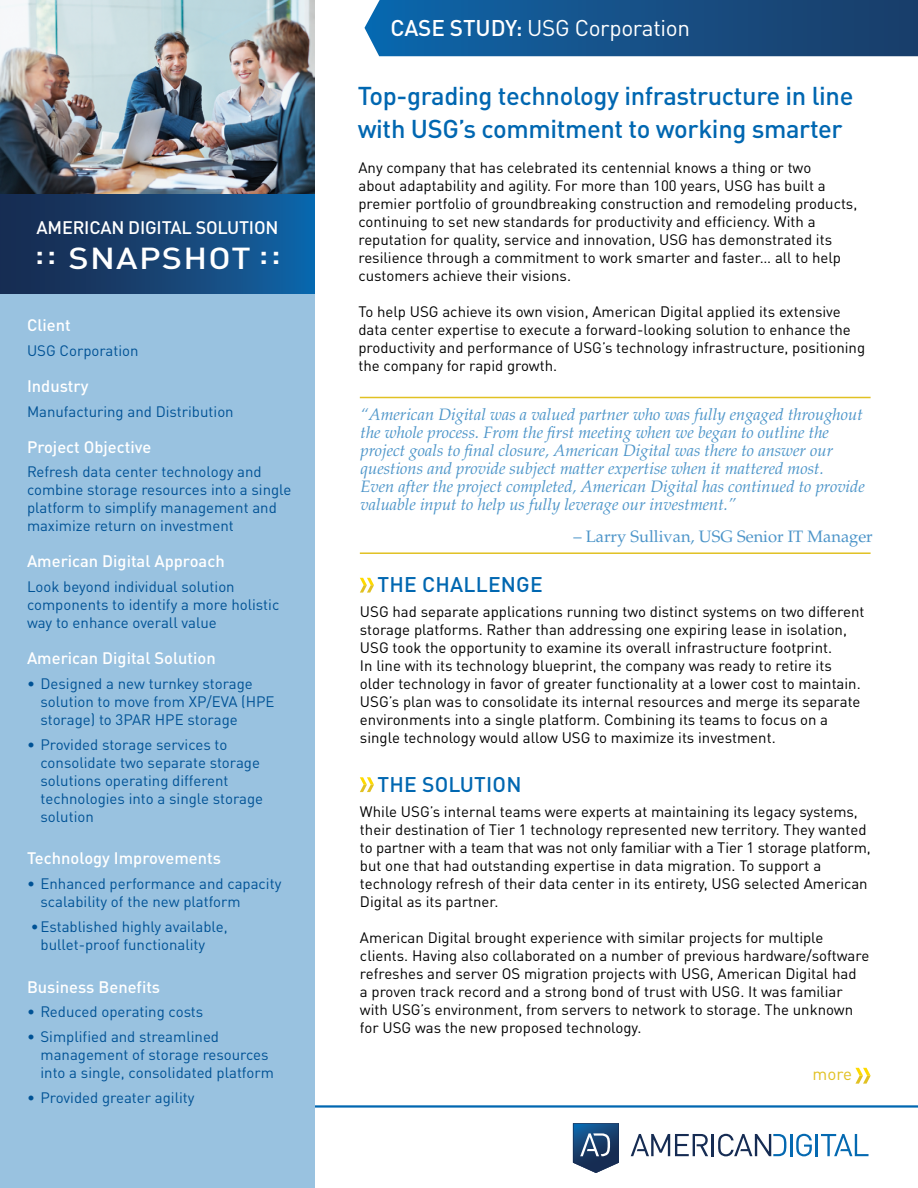
<style>
.page{position:relative;width:918px;height:1188px;background:#fff}
.page>*{position:absolute;margin:0;border:0;box-sizing:border-box;transform-origin:0 0}
.t1{font:500 30px "DINOT";letter-spacing:.035em;color:#fff;scale:1.15 1}
.t2{font:500 25.5px/33px "DINOT";letter-spacing:-.015em;color:#0067b1}
.t3{font:22.5px "DINOT";letter-spacing:-.015em;color:#fff}
.t4{font:500 21px "DINOT";letter-spacing:.01em;color:#0067b1}
.t5{font:500 18px "DINOT";letter-spacing:-.01em;color:#fff}
.t6{font:16.95px "DINOT";color:#e1c123}
.t7{font:italic 16.5px/18px "Palatino LT Pro";color:#4d95c9}
.t8{font:500 16.5px "DINOT";color:#fff}
.t9{font:16.5px "Palatino LT Pro";color:#4d95c9}
.t10{font:15px/18px "DINOT";color:#000}
.t11{font:15px/18px "DINOT";color:#005295}
.s1{font-weight:500}
</style>
<div class="page">
<hr style="left:0;top:1105px;width:918px;height:3px;background:#0067b1">
<svg style="left:360px;top:578px;width:14px;height:15px"></svg>
<div style="left:0;top:0;width:314px;height:1188px;background:#99c2e0"></div>
<svg style="left:364px;top:0;width:554px;height:56px;background:#17538a"></svg>
<hr style="left:360px;top:397px;width:511px;height:1px;background:#e1c123">
<hr style="left:360px;top:552px;width:511px;height:2px;background:#e1c123">
<svg style="left:855px;top:1068px;width:16px;height:16px"></svg>
<svg style="left:360px;top:777px;width:14px;height:15px"></svg>
<hr style="left:712px;top:1134px;width:2px;height:22px;background:#162c53">
<svg style="left:631px;top:1134px;width:77px;height:22px"></svg>
<svg style="left:718px;top:1134px;width:69px;height:22px"></svg>
<hr style="left:790px;top:1134px;width:3px;height:22px;background:#0469b1">
<svg style="left:796px;top:1134px;width:16px;height:22px"></svg>
<hr style="left:816px;top:1134px;width:2px;height:22px;background:#0469b1">
<svg style="left:821px;top:1134px;width:48px;height:22px"></svg>
<svg style="left:573px;top:1123px;width:46px;height:50px;background:#426287"></svg>
<img style="left:0;top:0;width:314px;height:194px">
<div style="left:0;top:194px;width:314px;height:100px;background:linear-gradient(to right,#1a2648,#1163a4)"></div>
<p class="t5" style="left:37px;top:216px;width:243px">AMERICAN DIGITAL SOLUTION</p>
<h1 class="t1" style="left:34px;top:239px;width:216px">:: SNAPSHOT ::</h1>
<p class="t8" style="left:27px;top:315px;width:45px">Client</p>
<p class="t11" style="left:27px;top:341px;width:113px">USG Corporation</p>
<p class="t8" style="left:27px;top:375px;width:63px">Industry</p>
<p class="t11" style="left:27px;top:402px;width:208px">Manufacturing and Distribution</p>
<p class="t8" style="left:27px;top:436px;width:126px">Project Objective</p>
<p class="t11" style="left:27px;top:463px;width:266px">Refresh data center technology and combine storage resources into a single platform to simplify management and maximize return on investment</p>
<p class="t8" style="left:27px;top:551px;width:199px">American Digital Approach</p>
<p class="t11" style="left:27px;top:577px;width:254px">Look beyond individual solution components to identify a more holistic way to enhance overall value</p>
<p class="t8" style="left:27px;top:648px;width:190px">American Digital Solution</p>
<p class="t11" style="left:40px;top:674px;width:236px;text-indent:-14px">• Designed a new turnkey storage solution to move from XP/EVA (HPE storage) to 3PAR HPE storage</p>
<p class="t11" style="left:40px;top:735px;width:224px;text-indent:-14px">• Provided storage services to consolidate two separate storage solutions operating different technologies into a single storage solution</p>
<p class="t8" style="left:27px;top:848px;width:195px">Technology Improvements</p>
<p class="t11" style="left:40px;top:874px;width:242px;text-indent:-14px">• Enhanced performance and capacity scalability of the new platform</p>
<p class="t11" style="left:40px;top:917px;width:189px;text-indent:-10px">•Established highly available, bullet-proof functionality</p>
<p class="t8" style="left:27px;top:976px;width:135px">Business Benefits</p>
<p class="t11" style="left:27px;top:1003px;width:178px">• Reduced operating costs</p>
<p class="t11" style="left:40px;top:1027px;width:235px;text-indent:-14px">• Simplified and streamlined management of storage resources into a single, consolidated platform</p>
<p class="t11" style="left:27px;top:1088px;width:169px">• Provided greater agility</p>
<h3 class="t3" style="left:391px;top:14px;width:301px"><span class="s1">CASE STUDY:</span> USG Corporation</h3>
<h2 class="t2" style="left:358px;top:79px;width:497px">Top-grading technology infrastructure in line with USG’s commitment to working smarter</h2>
<p class="t10" style="left:358px;top:159px;width:500px">Any company that has celebrated its centennial knows a thing or two<br>about adaptability and agility. For more than 100 years, USG has built a premier portfolio of groundbreaking construction and remodeling products, continuing to set new standards for productivity and efficiency. With a reputation for quality, service and innovation, USG has demonstrated its resilience through a commitment to work smarter and faster… all to help customers achieve their visions.</p>
<p class="t10" style="left:358px;top:303px;width:508px">To help USG achieve its own vision, American Digital applied its extensive data center expertise to execute a forward-looking solution to enhance the productivity and performance of USG’s technology infrastructure, positioning the company for rapid growth.</p>
<p class="t7" style="left:361px;top:406px;width:506px">“American Digital was a valued partner who was fully engaged throughout the whole process. From the first meeting when we began to outline the project goals to final closure, American Digital was there to answer our questions and provide subject matter expertise when it mattered most.<br>Even after the project completed, American Digital has continued to provide valuable input to help us fully leverage our investment.”</p>
<p class="t9" style="left:573px;top:526px;width:301px">– Larry Sullivan, USG Senior IT Manager</p>
<h3 class="t4" style="left:377px;top:571px;width:167px">THE CHALLENGE</h3>
<p class="t10" style="left:360px;top:602px;width:506px">USG had separate applications running two distinct systems on two different storage platforms. Rather than addressing one expiring lease in isolation, USG took the opportunity to examine its overall infrastructure footprint.<br>In line with its technology blueprint, the company was ready to retire its older technology in favor of greater functionality at a lower cost to maintain.<br>USG’s plan was to consolidate its internal resources and merge its separate environments into a single platform. Combining its teams to focus on a single technology would allow USG to maximize its investment.</p>
<h3 class="t4" style="left:377px;top:771px;width:146px">THE SOLUTION</h3>
<p class="t10" style="left:360px;top:802px;width:512px">While USG’s internal teams were experts at maintaining its legacy systems, their destination of Tier 1 technology represented new territory. They wanted to partner with a team that was not only familiar with a Tier 1 storage platform, but one that had outstanding expertise in data migration. To support a technology refresh of their data center in its entirety, USG selected American Digital as its partner.</p>
<p class="t10" style="left:360px;top:928px;width:511px">American Digital brought experience with similar projects for multiple clients. Having also collaborated on a number of previous hardware/software refreshes and server OS migration projects with USG, American Digital had<br>a proven track record and a strong bond of trust with USG. It was familiar with USG’s environment, from servers to network to storage. The unknown for USG was the new proposed technology.</p>
<p class="t6" style="left:813px;top:1063px;width:41px">more</p>
</div>
